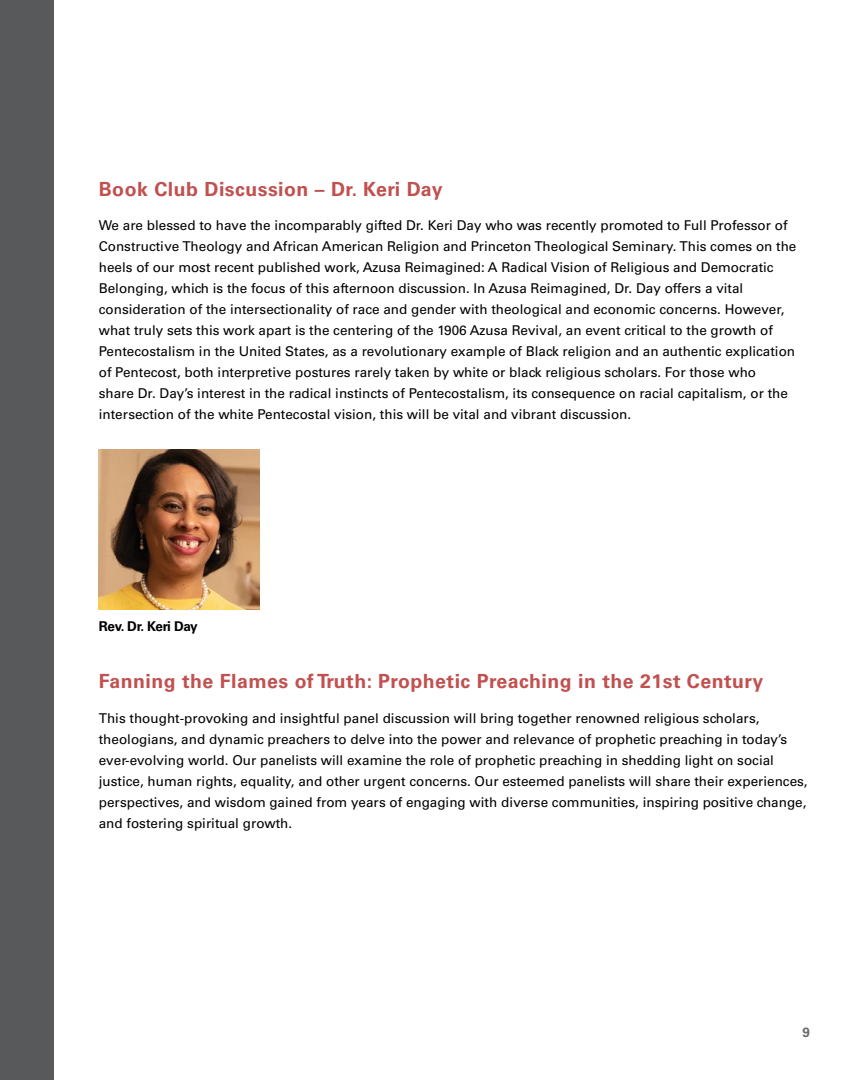
<style>
.page{position:relative;width:864px;height:1080px;background:#fff}
.page>*{position:absolute;margin:0;border:0;box-sizing:border-box;transform-origin:0 0}
.PARAGRAPH_SPACING{font:700 19.5px "Univers LT Pro 65";letter-spacing:.025em;color:#c15150}
.PARAGRAPH_SPACING-2{font:13.5px/21px "Univers LT Pro 55 Roman";color:#000}
.PARAGRAPH_SPACING-3{font:700 13.5px "Univers LT Pro 65";letter-spacing:-.03em;color:#000}
.t1{font:700 13.5px "Univers LT Pro 65";color:#6d6e71}
</style>
<div class="page">
<div style="left:0;top:0;width:54px;height:1080px;background:#58595b"></div>
<img style="left:99px;top:449px;width:161px;height:161px">
<p class="PARAGRAPH_SPACING" style="left:99px;top:175px;width:345px">Book Club Discussion – Dr. Keri Day</p>
<p class="PARAGRAPH_SPACING-2" style="left:99px;top:214px;width:699px">We are blessed to have the incomparably gifted Dr. Keri Day who was recently promoted to Full Professor of Constructive Theology and African American Religion and Princeton Theological Seminary. This comes on the heels of our most recent published work, Azusa Reimagined: A Radical Vision of Religious and Democratic Belonging, which is the focus of this afternoon discussion. In Azusa Reimagined, Dr. Day offers a vital consideration of the intersectionality of race and gender with theological and economic concerns. However, what truly sets this work apart is the centering of the 1906 Azusa Revival, an event critical to the growth of Pentecostalism in the United States, as a revolutionary example of Black religion and an authentic explication of Pentecost, both interpretive postures rarely taken by white or black religious scholars. For those who<br>share Dr. Day’s interest in the radical instincts of Pentecostalism, its consequence on racial capitalism, or the intersection of the white Pentecostal vision, this will be vital and vibrant discussion.</p>
<p class="PARAGRAPH_SPACING-3" style="left:99px;top:617px;width:101px">Rev. Dr. Keri Day</p>
<p class="PARAGRAPH_SPACING" style="left:99px;top:668px;width:666px">Fanning the Flames of Truth: Prophetic Preaching in the 21st Century</p>
<p class="PARAGRAPH_SPACING-2" style="left:99px;top:707px;width:710px">This thought-provoking and insightful panel discussion will bring together renowned religious scholars, theologians, and dynamic preachers to delve into the power and relevance of prophetic preaching in today’s ever-evolving world. Our panelists will examine the role of prophetic preaching in shedding light on social justice, human rights, equality, and other urgent concerns. Our esteemed panelists will share their experiences, perspectives, and wisdom gained from years of engaging with diverse communities, inspiring positive change, and fostering spiritual growth.</p>
<p class="t1" style="left:802px;top:1023px;width:9px">9</p>
</div>
